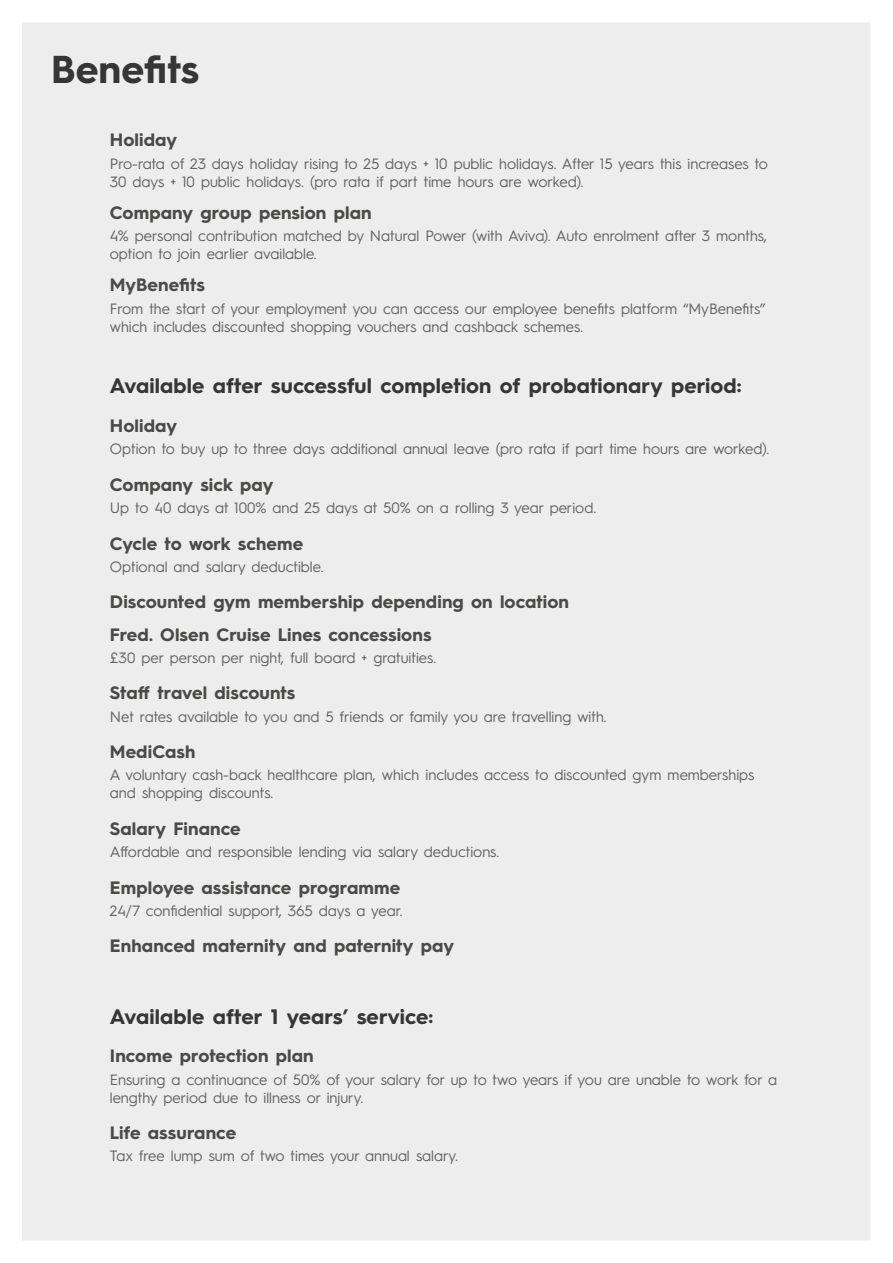
<style>
.page{position:relative;width:893px;height:1263px;background:#fff}
.page>*{position:absolute;margin:0;border:0;box-sizing:border-box;transform-origin:0 0}
.t1{font:700 39px "Hurme Geometric Sans 3";color:#373636}
.t2{font:700 21px "Hurme Geometric Sans 3";letter-spacing:.005em;color:#373636}
.t3{font:700 18px/32.2px "Hurme Geometric Sans 3";letter-spacing:.005em;color:#4a4a49}
.t4{font:15px/18px "Hurme Geometric Sans 3";color:#646363}
</style>
<div class="page">
<div style="left:11px;top:11px;width:871px;height:1241px;background:#ededed"></div>
<div style="left:0;top:0;width:893px;height:1263px;border:22px solid #fff"></div>
<h1 class="t1" style="left:51px;top:41px;width:150px">Benefits</h1>
<p class="t3" style="left:110px;top:123px;width:69px">Holiday</p>
<p class="t4" style="left:110px;top:153px;width:660px">Pro-rata of 23 days holiday rising to 25 days + 10 public holidays. After 15 years this increases to<br>30 days + 10 public holidays. (pro rata if part time hours are worked).</p>
<p class="t3" style="left:110px;top:195px;width:263px">Company group pension plan</p>
<p class="t4" style="left:110px;top:226px;width:659px">4% personal contribution matched by Natural Power (with Aviva). Auto enrolment after 3 months, option to join earlier available.</p>
<p class="t3" style="left:110px;top:268px;width:97px">MyBenefits</p>
<p class="t4" style="left:110px;top:298px;width:657px">From the start of your employment you can access our employee benefits platform “MyBenefits” which includes discounted shopping vouchers and cashback schemes.</p>
<h2 class="t2" style="left:110px;top:371px;width:633px">Available after successful completion of probationary period:</h2>
<p class="t3" style="left:110px;top:408px;width:69px">Holiday</p>
<p class="t4" style="left:110px;top:439px;width:661px">Option to buy up to three days additional annual leave (pro rata if part time hours are worked).</p>
<p class="t3" style="left:110px;top:467px;width:165px">Company sick pay</p>
<p class="t4" style="left:110px;top:498px;width:488px">Up to 40 days at 100% and 25 days at 50% on a rolling 3 year period.</p>
<p class="t3" style="left:110px;top:526px;width:195px">Cycle to work scheme</p>
<p class="t4" style="left:110px;top:556px;width:215px">Optional and salary deductible.</p>
<p class="t3" style="left:110px;top:585px;width:461px">Discounted gym membership depending on location<br>Fred. Olsen Cruise Lines concessions</p>
<p class="t4" style="left:110px;top:647px;width:328px">£30 per person per night, full board + gratuities.</p>
<p class="t3" style="left:110px;top:676px;width:187px">Staff travel discounts</p>
<p class="t4" style="left:110px;top:706px;width:498px">Net rates available to you and 5 friends or family you are travelling with.</p>
<p class="t3" style="left:110px;top:734px;width:87px">MediCash</p>
<p class="t4" style="left:110px;top:765px;width:646px">A voluntary cash-back healthcare plan, which includes access to discounted gym memberships and shopping discounts.</p>
<p class="t3" style="left:110px;top:811px;width:132px">Salary Finance</p>
<p class="t4" style="left:110px;top:842px;width:391px">Affordable and responsible lending via salary deductions.</p>
<p class="t3" style="left:110px;top:870px;width:292px">Employee assistance programme</p>
<p class="t4" style="left:110px;top:901px;width:294px">24/7 confidential support, 365 days a year.</p>
<p class="t3" style="left:110px;top:929px;width:346px">Enhanced maternity and paternity pay</p>
<h2 class="t2" style="left:110px;top:1001px;width:325px">Available after 1 years’ service:</h2>
<p class="t3" style="left:110px;top:1039px;width:205px">Income protection plan</p>
<p class="t4" style="left:110px;top:1069px;width:669px">Ensuring a continuance of 50% of your salary for up to two years if you are unable to work for a lengthy period due to illness or injury.</p>
<p class="t3" style="left:110px;top:1115px;width:128px">Life assurance</p>
<p class="t4" style="left:110px;top:1146px;width:350px">Tax free lump sum of two times your annual salary.</p>
</div>
